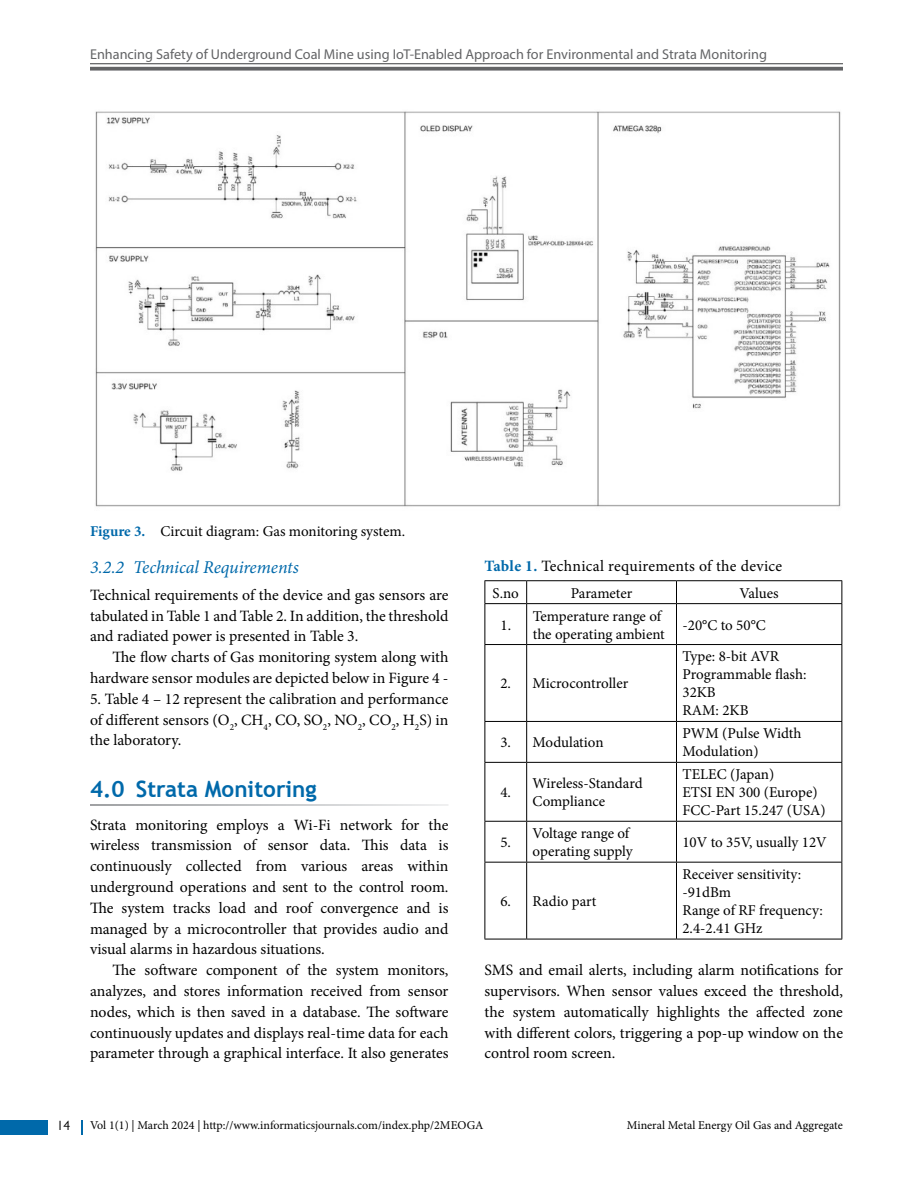
<style>
.page{position:relative;width:918px;height:1188px;background:#fff}
.page>*{position:absolute;margin:0;border:0;box-sizing:border-box;transform-origin:0 0}
.t1{font:700 22.5px "Trebuchet MS";color:#0069aa}
.t2{font:italic 18px "Minion Pro";letter-spacing:-.01em;color:#0069aa}
.t3{font:15.75px/20.9px "Minion Pro";color:#000;text-align:justify}
.t4{font:15.75px "Minion Pro";letter-spacing:.02em;color:#000}
.t5{font:15px/18px "Minion Pro";color:#000}
.t6{font:14.25px "Myriad Pro";color:#636466}
.t7{font:13.5px "Gill Sans";color:#000}
.t8{font:12px "Minion Pro";color:#000}
.t9{font:12px "Minion Pro";color:#000101}
.s1{font-weight:700;color:#0069aa}
</style>
<div class="page">
<hr style="left:90px;top:63px;width:753px;height:1px;background:#636466">
<svg style="left:90px;top:67px;width:753px;height:4px;background:#737476"></svg>
<div style="left:0;top:1120px;width:47px;height:15px;background:#0069aa"></div>
<svg style="left:81px;top:1120px;width:1px;height:15px"></svg>
<hr style="left:484px;top:580px;width:43px;height:1px;background:#000">
<svg style="left:484px;top:581px;width:1px;height:22px"></svg>
<hr style="left:527px;top:580px;width:150px;height:1px;background:#000">
<svg style="left:526px;top:581px;width:1px;height:22px"></svg>
<hr style="left:676px;top:580px;width:166px;height:1px;background:#000">
<svg style="left:676px;top:581px;width:1px;height:22px"></svg>
<svg style="left:842px;top:581px;width:1px;height:22px"></svg>
<hr style="left:484px;top:603px;width:43px;height:1px;background:#000">
<hr style="left:484px;top:604px;width:1px;height:40px;background:#000">
<hr style="left:527px;top:603px;width:150px;height:1px;background:#000">
<hr style="left:526px;top:604px;width:1px;height:40px;background:#000">
<hr style="left:676px;top:603px;width:166px;height:1px;background:#000">
<hr style="left:676px;top:604px;width:1px;height:40px;background:#000">
<hr style="left:842px;top:604px;width:1px;height:40px;background:#000">
<hr style="left:484px;top:644px;width:43px;height:1px;background:#000">
<hr style="left:484px;top:645px;width:1px;height:76px;background:#000">
<hr style="left:527px;top:644px;width:150px;height:1px;background:#000">
<hr style="left:526px;top:645px;width:1px;height:76px;background:#000">
<hr style="left:676px;top:644px;width:166px;height:1px;background:#000">
<hr style="left:676px;top:645px;width:1px;height:76px;background:#000">
<hr style="left:842px;top:645px;width:1px;height:76px;background:#000">
<hr style="left:484px;top:721px;width:43px;height:1px;background:#000">
<hr style="left:484px;top:722px;width:1px;height:40px;background:#000">
<hr style="left:527px;top:721px;width:150px;height:1px;background:#000">
<hr style="left:526px;top:722px;width:1px;height:40px;background:#000">
<hr style="left:676px;top:721px;width:166px;height:1px;background:#000">
<hr style="left:676px;top:722px;width:1px;height:40px;background:#000">
<hr style="left:842px;top:722px;width:1px;height:40px;background:#000">
<hr style="left:484px;top:762px;width:43px;height:1px;background:#000">
<hr style="left:484px;top:763px;width:1px;height:58px;background:#000">
<hr style="left:527px;top:762px;width:150px;height:1px;background:#000">
<hr style="left:526px;top:763px;width:1px;height:58px;background:#000">
<hr style="left:676px;top:762px;width:166px;height:1px;background:#000">
<hr style="left:676px;top:763px;width:1px;height:58px;background:#000">
<hr style="left:842px;top:763px;width:1px;height:58px;background:#000">
<hr style="left:484px;top:821px;width:43px;height:1px;background:#000">
<hr style="left:484px;top:822px;width:1px;height:40px;background:#000">
<hr style="left:527px;top:821px;width:150px;height:1px;background:#000">
<hr style="left:526px;top:822px;width:1px;height:40px;background:#000">
<hr style="left:676px;top:821px;width:166px;height:1px;background:#000">
<hr style="left:676px;top:822px;width:1px;height:40px;background:#000">
<hr style="left:842px;top:822px;width:1px;height:40px;background:#000">
<hr style="left:484px;top:862px;width:43px;height:1px;background:#000">
<hr style="left:484px;top:863px;width:1px;height:76px;background:#000">
<hr style="left:527px;top:862px;width:150px;height:1px;background:#000">
<hr style="left:526px;top:863px;width:1px;height:76px;background:#000">
<hr style="left:676px;top:862px;width:166px;height:1px;background:#000">
<hr style="left:676px;top:863px;width:1px;height:76px;background:#000">
<hr style="left:842px;top:863px;width:1px;height:76px;background:#000">
<hr style="left:484px;top:939px;width:43px;height:1px;background:#000">
<hr style="left:527px;top:939px;width:150px;height:1px;background:#000">
<hr style="left:676px;top:939px;width:166px;height:1px;background:#000">
<img style="left:95px;top:111px;width:746px;height:396px">
<p class="t6" style="left:90px;top:45px;width:678px">Enhancing Safety of Underground Coal Mine using IoT-Enabled Approach for Environmental and Strata Monitoring</p>
<p class="t5" style="left:90px;top:522px;width:317px"><span class="s1">Figure 3.</span> Circuit diagram: Gas monitoring system.</p>
<p class="t4" style="left:485px;top:556px;width:299px"><span class="s1">Table 1.</span> Technical requirements of the device</p>
<p class="t5" style="left:493px;top:584px;width:28px">S.no</p>
<p class="t5" style="left:571px;top:584px;width:63px">Parameter</p>
<p class="t5" style="left:740px;top:584px;width:41px">Values</p>
<p class="t5" style="left:500px;top:616px;width:12px">1.</p>
<p class="t5" style="left:533px;top:607px;width:134px">Temperature range of the operating ambient</p>
<p class="t5" style="left:682px;top:616px;width:85px">-20°C to 50°C</p>
<p class="t5" style="left:500px;top:675px;width:129px">2. Microcontroller</p>
<p class="t2" style="left:90px;top:555px;width:210px">3.2.2 Technical Requirements</p>
<p class="t3" style="left:90px;top:584px;width:360px">Technical requirements of the device and gas sensors are tabulated in Table 1 and Table 2. In addition, the threshold and radiated power is presented in Table 3.</p>
<p class="t3" style="left:90px;top:647px;width:360px;text-align:right">The flow charts of Gas monitoring system along with hardware sensor modules are depicted below in Figure 4 -</p>
<p class="t3" style="left:90px;top:688px;width:360px">5. Table 4 – 12 represent the calibration and performance of different sensors (O<sub>2</sub>, CH<sub>4</sub>, CO, SO<sub>2</sub>, NO<sub>2</sub>, CO<sub>2</sub>, H<sub>2</sub>S) in the laboratory.</p>
<h1 class="t1" style="left:90px;top:775px;width:228px">4.0 Strata Monitoring</h1>
<p class="t3" style="left:90px;top:814px;width:360px">Strata monitoring employs a Wi-Fi network for the wireless transmission of sensor data. This data is continuously collected from various areas within underground operations and sent to the control room.<br>The system tracks load and roof convergence and is managed by a microcontroller that provides audio and visual alarms in hazardous situations.</p>
<p class="t3" style="left:90px;top:960px;width:360px;text-indent:23px">The software component of the system monitors, analyzes, and stores information received from sensor nodes, which is then saved in a database. The software continuously updates and displays real-time data for each parameter through a graphical interface. It also generates</p>
<p class="t3" style="left:485px;top:959px;width:360px">SMS and email alerts, including alarm notifications for supervisors. When sensor values exceed the threshold, the system automatically highlights the affected zone with different colors, triggering a pop-up window on the control room screen.</p>
<p class="t5" style="left:682px;top:648px;width:125px">Type: 8-bit AVR<br>Programmable flash:<br>32KB<br>RAM: 2KB</p>
<p class="t5" style="left:500px;top:734px;width:105px">3. Modulation</p>
<p class="t5" style="left:682px;top:725px;width:121px">PWM (Pulse Width<br>Modulation)</p>
<p class="t5" style="left:500px;top:784px;width:12px">4.</p>
<p class="t5" style="left:533px;top:775px;width:112px">Wireless-Standard<br>Compliance</p>
<p class="t5" style="left:682px;top:766px;width:145px">TELEC (Japan)<br>ETSI EN 300 (Europe)<br>FCC-Part 15.247 (USA)</p>
<p class="t5" style="left:500px;top:833px;width:12px">5.</p>
<p class="t5" style="left:533px;top:824px;width:102px">Voltage range of operating supply</p>
<p class="t5" style="left:682px;top:833px;width:146px">10V to 35V, usually 12V</p>
<p class="t5" style="left:500px;top:892px;width:98px">6. Radio part</p>
<p class="t5" style="left:682px;top:865px;width:142px">Receiver sensitivity: -91dBm<br>Range of RF frequency:<br>2.4-2.41 GHz</p>
<p class="t7" style="left:57px;top:1118px;width:15px">14</p>
<p class="t8" style="left:90px;top:1117px;width:395px">Vol 1(1) | March 2024 | http://www.informaticsjournals.com/index.php/2MEOGA</p>
<p class="t9" style="left:627px;top:1117px;width:218px">Mineral Metal Energy Oil Gas and Aggregate</p>
</div>
